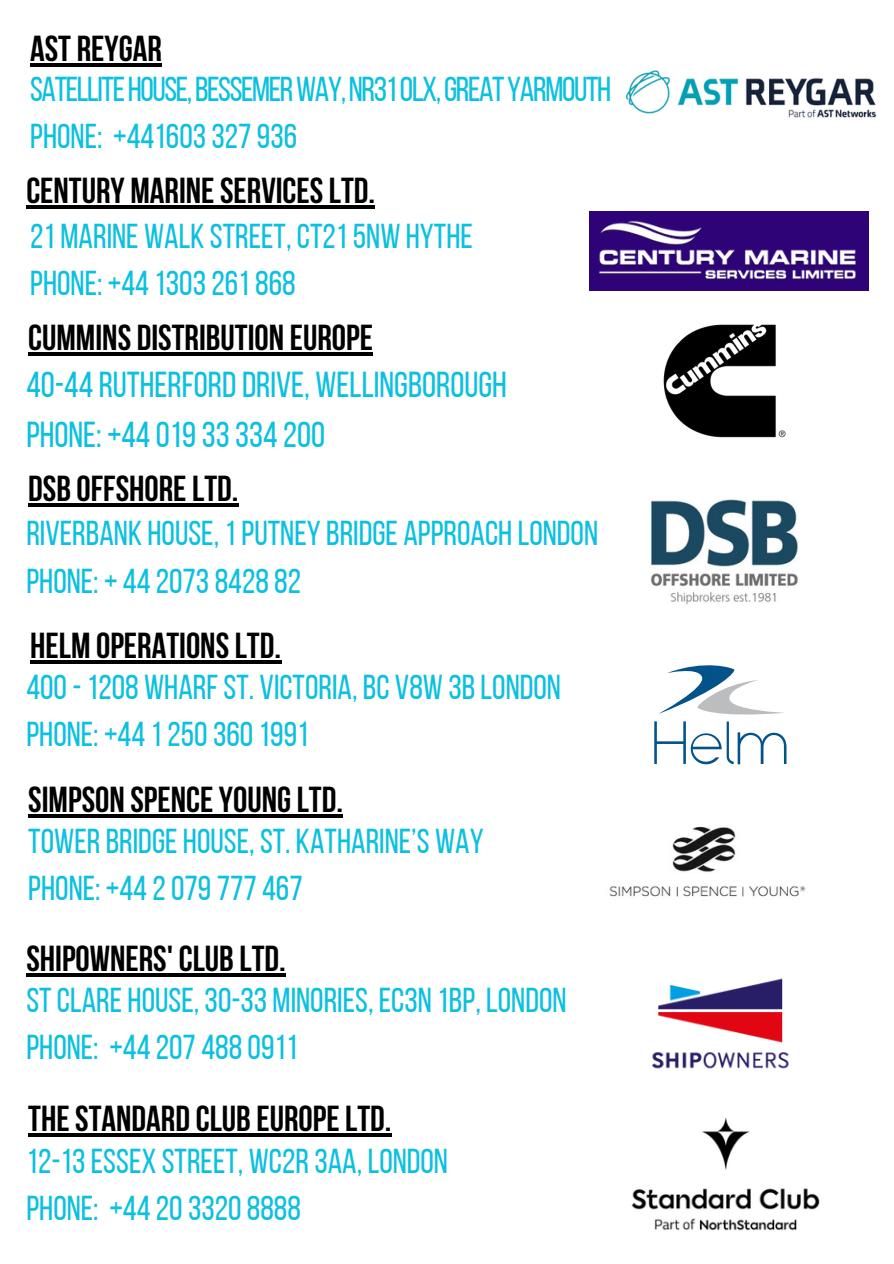
<style>
.page{position:relative;width:894px;height:1264px;background:#fff}
.page>*{position:absolute;margin:0;border:0;box-sizing:border-box;transform-origin:0 0}
.t1{font:700 36px "Bebas Neue";color:#000}
.t2{font:36px "Bebas Neue";color:#0cc0df}
.t3{font:34.5px "Bebas Neue";color:#0cc0df}
.t4{font:34.5px "Bebas Neue";letter-spacing:-.04em;color:#0cc0df}
</style>
<div class="page">
<img style="left:652px;top:978px;width:137px;height:91px">
<img style="left:631px;top:1118px;width:187px;height:113px">
<svg style="left:26px;top:973px;width:260px;height:3px"></svg>
<hr style="left:28px;top:1133px;width:363px;height:3px;background:#000">
<hr style="left:28px;top:814px;width:315px;height:3px;background:#000">
<img style="left:609px;top:827px;width:197px;height:70px">
<svg style="left:654px;top:665px;width:132px;height:99px"></svg>
<hr style="left:30px;top:660px;width:251px;height:3px;background:#000">
<hr style="left:28px;top:503px;width:210px;height:3px;background:#000">
<img style="left:650px;top:499px;width:148px;height:106px">
<img style="left:663px;top:324px;width:122px;height:114px">
<hr style="left:28px;top:352px;width:345px;height:4px;background:#000">
<div style="left:589px;top:211px;width:279px;height:79px;background:#2e0377"></div>
<img style="left:599px;top:221px;width:257px;height:59px">
<hr style="left:26px;top:205px;width:349px;height:4px;background:#000">
<img style="left:626px;top:70px;width:251px;height:48px">
<hr style="left:30px;top:63px;width:132px;height:4px;background:#000">
<p class="t1" style="left:30px;top:34px;width:133px">AST REYGAR</p>
<h1 class="t4" style="left:30px;top:75px;width:582px">SATELLITEHOUSE,BESSEMERWAY,NR310LX,GREATYARMOUTH</h1>
<p class="t3" style="left:30px;top:122px;width:268px">PHONE: +441603327936</p>
<p class="t1" style="left:26px;top:176px;width:350px">CENTURY MARINE SERVICESLTD.</p>
<h1 class="t3" style="left:30px;top:222px;width:444px">21 MARINE WALK STREET, CT215NW HYTHE</h1>
<p class="t3" style="left:30px;top:269px;width:267px">PHONE: +44 1303261868</p>
<p class="t1" style="left:28px;top:323px;width:346px">CUMMINS DISTRIBUTION EUROPE</p>
<h1 class="t2" style="left:26px;top:370px;width:482px">40-44 RUTHERFORD DRIVE, WELLINGBOROUGH</h1>
<p class="t2" style="left:26px;top:419px;width:300px">PHONE:+44 019 33334 200</p>
<p class="t1" style="left:28px;top:474px;width:212px">DSB OFFSHORE LTD.</p>
<p class="t3" style="left:26px;top:519px;width:573px">RIVERBANK HOUSE, 1PUTNEY BRIDGE APPROACH LONDON</p>
<h1 class="t3" style="left:26px;top:567px;width:276px">PHONE: + 44 2073842882</h1>
<p class="t1" style="left:30px;top:630px;width:252px">HELM OPERATIONSLTD.</p>
<h1 class="t3" style="left:26px;top:673px;width:536px">400-1208 WHARFST. VICTORIA, BC V8W 3BLONDON</h1>
<p class="t3" style="left:26px;top:720px;width:284px">PHONE: +44 12503601991</p>
<p class="t1" style="left:28px;top:784px;width:316px">SIMPSON SPENCE YOUNGLTD.</p>
<h1 class="t3" style="left:28px;top:827px;width:457px">TOWERBRIDGE HOUSE, ST. KATHARINE’S WAY</h1>
<p class="t3" style="left:28px;top:874px;width:276px">PHONE: +44 2079777 467</p>
<p class="t1" style="left:26px;top:943px;width:261px">SHIPOWNERS'CLUB LTD.</p>
<p class="t3" style="left:26px;top:986px;width:541px">STCLARE HOUSE, 30-33 MINORIES, EC3N 1BP, LONDON</p>
<h1 class="t3" style="left:26px;top:1033px;width:273px">PHONE: +44 207 4880911</h1>
<p class="t1" style="left:28px;top:1104px;width:365px">THE STANDARD CLUB EUROPE LTD.</p>
<p class="t3" style="left:26px;top:1146px;width:423px">12-13ESSEX STREET, WC2R3AA, LONDON</p>
<p class="t3" style="left:26px;top:1193px;width:276px">PHONE: +44 2033208888</p>
</div>
